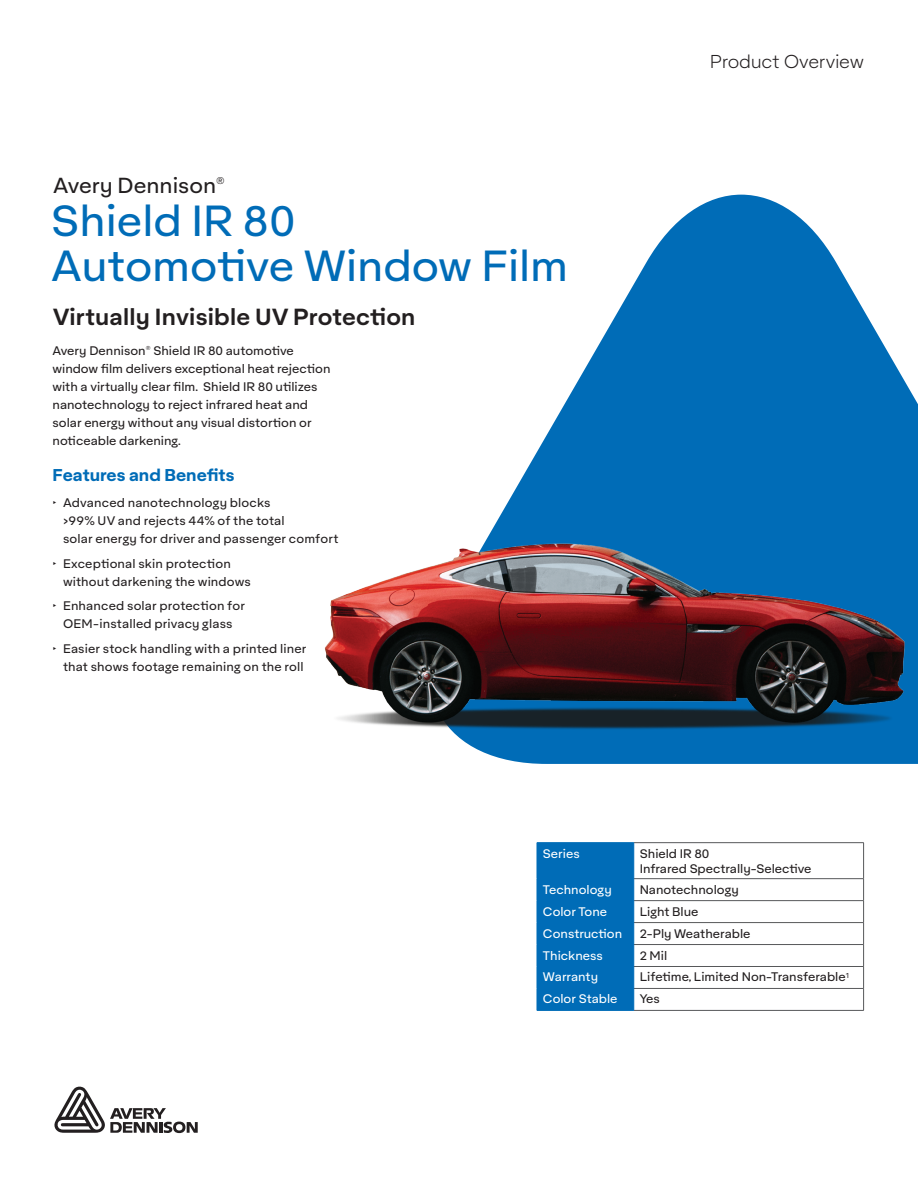
<style>
.page{position:relative;width:918px;height:1188px;background:#fff}
.page>*{position:absolute;margin:0;border:0;box-sizing:border-box;transform-origin:0 0}
.Heading{font:42px/45px "Aktifo A";color:#006cb7}
.Sub_Heading{font:600 22.5px "Aktifo A";letter-spacing:.01em;color:#231f20}
.AD{font:21px "Aktifo A";color:#231f20}
.t1{font:300 18px "Aktifo A";letter-spacing:-.015em;color:#231f20}
.Body_Subhead{font:700 16.5px "Aktifo A";color:#006cb7}
.Body_Copy{font:12px/18px "Aktifo A";color:#231f20}
.Table_Text_2{font:12px "Aktifo A";color:#fff}
.s1{font-family:"Helvetica Neue"}
</style>
<div class="page">
<hr style="left:634px;top:842px;width:230px;height:1px;background:#57585a">
<hr style="left:863px;top:843px;width:1px;height:35px;background:#57585a">
<hr style="left:634px;top:878px;width:230px;height:1px;background:#57585a">
<hr style="left:634px;top:900px;width:230px;height:1px;background:#57585a">
<hr style="left:634px;top:922px;width:230px;height:1px;background:#57585a">
<hr style="left:634px;top:944px;width:230px;height:1px;background:#57585a">
<hr style="left:634px;top:966px;width:230px;height:1px;background:#57585a">
<hr style="left:634px;top:988px;width:230px;height:1px;background:#57585a">
<svg style="left:863px;top:879px;width:1px;height:131px"></svg>
<hr style="left:634px;top:1010px;width:230px;height:1px;background:#57585a">
<hr style="left:537px;top:842px;width:97px;height:1px;background:#006cb7">
<div style="left:537px;top:843px;width:98px;height:167px;background:#006cb7"></div>
<hr style="left:537px;top:1010px;width:97px;height:1px;background:#006cb7">
<svg style="left:54px;top:1086px;width:144px;height:47px"></svg>
<img style="left:324px;top:194px;width:594px;height:570px">
<p class="AD" style="left:53px;top:172px;width:173px">Avery Dennison<sup>®</sup></p>
<p class="Heading" style="left:51px;top:197px;width:518px">Shield IR 80<br>Automotive Window Film</p>
<p class="Sub_Heading" style="left:53px;top:302px;width:364px">Virtually Invisible UV Protection</p>
<p class="Body_Copy" style="left:52px;top:341px;width:280px">Avery Dennison<sup>®</sup> Shield IR 80 automotive window film delivers exceptional heat rejection with a virtually clear film. Shield IR 80 utilizes nanotechnology to reject infrared heat and solar energy without any visual distortion or noticeable darkening.</p>
<p class="Body_Subhead" style="left:52px;top:464px;width:184px">Features and Benefits</p>
<p class="Body_Copy" style="left:63px;top:494px;width:277px;text-indent:-10px"><span class="s1">‣</span> Advanced nanotechnology blocks<br>&gt;99% UV and rejects 44% of the total<br>solar energy for driver and passenger comfort</p>
<p class="Body_Copy" style="left:63px;top:554px;width:189px;text-indent:-10px"><span class="s1">‣</span> Exceptional skin protection without darkening the windows</p>
<p class="Body_Copy" style="left:52px;top:597px;width:194px;text-align:center"><span class="s1">‣</span> Enhanced solar protection for<br>OEM-installed privacy glass</p>
<p class="Body_Copy" style="left:52px;top:639px;width:255px;text-align:right"><span class="s1">‣</span> Easier stock handling with a printed liner that shows footage remaining on the roll</p>
<p class="t1" style="left:710px;top:50px;width:156px">Product Overview</p>
<p class="Table_Text_2" style="left:543px;top:846px;width:38px">Series</p>
<p class="Body_Copy" style="left:640px;top:844px;width:71px">Shield IR 80</p>
<p class="Body_Copy" style="left:640px;top:859px;width:173px">Infrared Spectrally-Selective</p>
<p class="Table_Text_2" style="left:543px;top:882px;width:70px">Technology</p>
<p class="Body_Copy" style="left:640px;top:880px;width:101px">Nanotechnology</p>
<p class="Table_Text_2" style="left:543px;top:904px;width:66px">Color Tone</p>
<p class="Body_Copy" style="left:640px;top:902px;width:60px">Light Blue</p>
<p class="Table_Text_2" style="left:543px;top:926px;width:81px">Construction</p>
<p class="Body_Copy" style="left:640px;top:924px;width:112px">2-Ply Weatherable</p>
<p class="Table_Text_2" style="left:543px;top:948px;width:62px">Thickness</p>
<p class="Body_Copy" style="left:640px;top:946px;width:29px">2 Mil</p>
<p class="Table_Text_2" style="left:543px;top:970px;width:57px">Warranty</p>
<p class="Body_Copy" style="left:640px;top:968px;width:211px">Lifetime, Limited Non-Transferable<sup>1</sup></p>
<p class="Table_Text_2" style="left:543px;top:992px;width:76px">Color Stable</p>
<p class="Body_Copy" style="left:640px;top:990px;width:22px">Yes</p>
</div>
